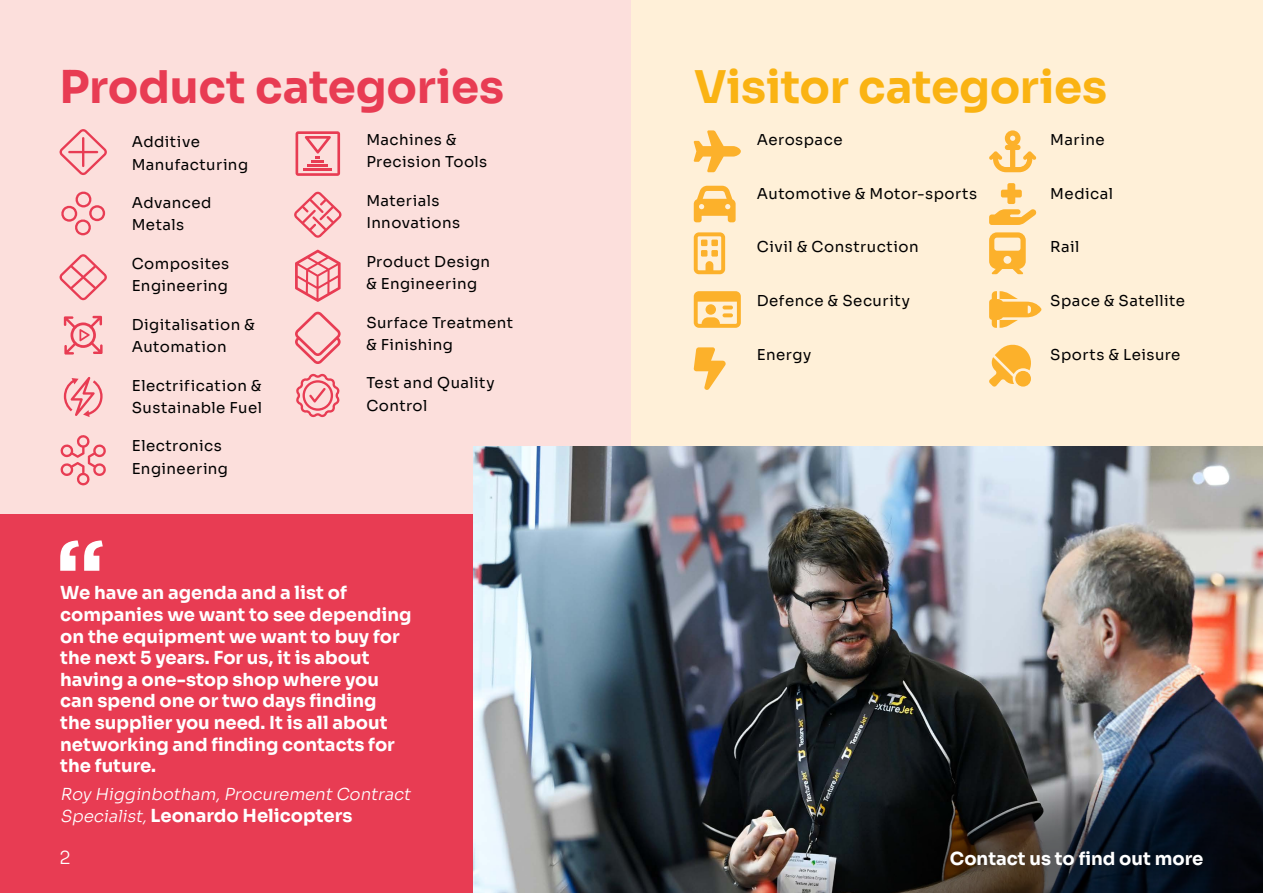
<style>
.page{position:relative;width:1263px;height:893px;background:#fff}
.page>*{position:absolute;margin:0;border:0;box-sizing:border-box;transform-origin:0 0}
.t1{font:700 45px "Sora";letter-spacing:-.005em;color:#e83c53}
.t2{font:700 45px "Sora";letter-spacing:-.005em;color:#fab313}
.t3{font:700 18px/21.6px "Sora";color:#fff}
.t4{font:300 18px "Sora";color:#fff}
.t5{font:italic 300 16.5px "Sora";color:#fff}
.t6{font:15px/22.5px "Sora";letter-spacing:.03em;color:#000}
.s1{font-weight:300;font-style:italic;font-size:16.5px}
</style>
<div class="page">
<div style="left:0;top:0;width:631px;height:560px;background:#fcdfdc"></div>
<div style="left:631px;top:0;width:632px;height:560px;background:#fff0d8"></div>
<div style="left:0;top:514px;width:473px;height:379px;background:#e83c53"></div>
<svg style="left:60px;top:540px;width:43px;height:31px"></svg>
<svg style="left:295px;top:250px;width:46px;height:52px"></svg>
<svg style="left:60px;top:254px;width:47px;height:46px"></svg>
<svg style="left:61px;top:191px;width:44px;height:44px"></svg>
<svg style="left:60px;top:129px;width:47px;height:46px"></svg>
<svg style="left:294px;top:192px;width:47px;height:46px"></svg>
<svg style="left:64px;top:316px;width:39px;height:39px"></svg>
<svg style="left:60px;top:435px;width:46px;height:50px"></svg>
<svg style="left:64px;top:377px;width:39px;height:40px"></svg>
<svg style="left:295px;top:312px;width:46px;height:52px"></svg>
<svg style="left:296px;top:374px;width:44px;height:43px"></svg>
<svg style="left:296px;top:131px;width:44px;height:45px"></svg>
<img style="left:473px;top:446px;width:790px;height:447px">
<svg style="left:694px;top:130px;width:47px;height:42px"></svg>
<svg style="left:694px;top:186px;width:42px;height:36px"></svg>
<svg style="left:694px;top:232px;width:31px;height:42px"></svg>
<svg style="left:694px;top:291px;width:47px;height:37px"></svg>
<svg style="left:694px;top:347px;width:32px;height:43px"></svg>
<svg style="left:989px;top:130px;width:47px;height:42px"></svg>
<svg style="left:989px;top:183px;width:47px;height:42px"></svg>
<svg style="left:989px;top:232px;width:37px;height:42px"></svg>
<svg style="left:989px;top:291px;width:52px;height:37px"></svg>
<svg style="left:989px;top:345px;width:42px;height:42px"></svg>
<svg style="left:808px;top:771px;width:455px;height:122px;background:#212429"></svg>
<h1 class="t1" style="left:60px;top:50px;width:446px">Product categories</h1>
<h1 class="t2" style="left:694px;top:50px;width:415px">Visitor categories</h1>
<p class="t6" style="left:132px;top:129px;width:118px">Additive<br>Manufacturing</p>
<p class="t6" style="left:132px;top:190px;width:81px">Advanced<br>Metals</p>
<p class="t6" style="left:132px;top:251px;width:99px">Composites<br>Engineering</p>
<p class="t6" style="left:132px;top:312px;width:125px">Digitalisation &amp;<br>Automation</p>
<p class="t6" style="left:132px;top:373px;width:132px">Electrification &amp;<br>Sustainable Fuel</p>
<p class="t6" style="left:132px;top:433px;width:98px">Electronics<br>Engineering</p>
<p class="t6" style="left:366px;top:127px;width:122px">Machines &amp;<br>Precision Tools</p>
<p class="t6" style="left:366px;top:188px;width:95px">Materials<br>Innovations</p>
<p class="t6" style="left:366px;top:249px;width:125px">Product Design &amp; Engineering</p>
<p class="t6" style="left:366px;top:310px;width:148px">Surface Treatment &amp; Finishing</p>
<p class="t6" style="left:366px;top:370px;width:130px">Test and Quality<br>Control</p>
<p class="t3" style="left:60px;top:580px;width:353px">We have an agenda and a list of companies we want to see depending on the equipment we want to buy for the next 5 years. For us, it is about having a one-stop shop where you can spend one or two days finding the supplier you need. It is all about networking and finding contacts for the future.</p>
<p class="t5" style="left:60px;top:781px;width:356px">Roy Higginbotham,ProcurementContract</p>
<p class="t3" style="left:60px;top:803px;width:294px"><span class="s1">Specialist,</span>Leonardo Helicopters</p>
<p class="t6" style="left:757px;top:127px;width:87px">Aerospace</p>
<p class="t6" style="left:757px;top:181px;width:222px">Automotive &amp; Motor-sports</p>
<p class="t6" style="left:757px;top:234px;width:163px">Civil &amp; Construction</p>
<p class="t6" style="left:757px;top:288px;width:155px">Defence &amp; Security</p>
<p class="t6" style="left:757px;top:342px;width:56px">Energy</p>
<p class="t6" style="left:1050px;top:127px;width:56px">Marine</p>
<p class="t6" style="left:1050px;top:181px;width:64px">Medical</p>
<p class="t6" style="left:1050px;top:234px;width:31px">Rail</p>
<p class="t6" style="left:1050px;top:288px;width:136px">Space &amp; Satellite</p>
<p class="t6" style="left:1050px;top:342px;width:132px">Sports &amp; Leisure</p>
<p class="t4" style="left:60px;top:842px;width:13px">2</p>
<p class="t3" style="left:950px;top:846px;width:255px">Contact us to find out more</p>
</div>
